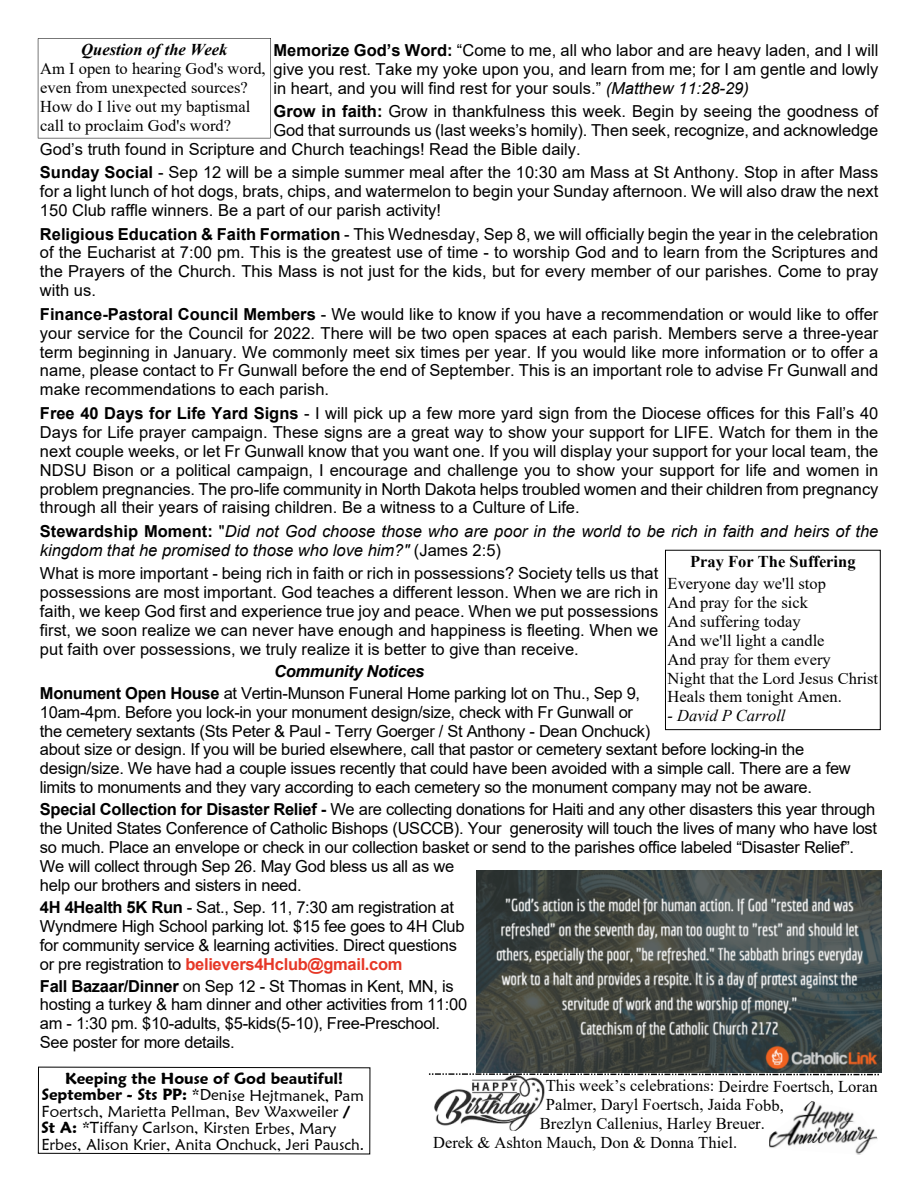
<style>
.page{position:relative;width:918px;height:1188px;background:#fff}
.page>*{position:absolute;margin:0;border:0;box-sizing:border-box;transform-origin:0 0}
.t1{font:16.5px/18.9px "Arial";letter-spacing:-.015em;color:#000;text-align:justify}
.t2{font:16.5px/18.9px "Times New Roman";color:#000}
.t3{font:italic 16.5px/18.9px "Arial";color:#000}
.t4{font:700 16.5px "Times New Roman";color:#000}
.t5{font:italic 700 16.5px "Times New Roman";color:#000}
.t6{font:italic 16.5px "Times New Roman";color:#000}
.t7{font:15.75px/16.5px "Maiandra GD";color:#000}
.s1{font-weight:700}
.s2{font-style:italic}
.s3{font-weight:700;font-style:normal}
.s4{font-style:normal}
.s5{font-weight:700;font-style:italic}
.s6{font-weight:700;color:#e63726}
.s7{font-weight:600}
</style>
<div class="page">
<svg style="left:38px;top:1066px;width:333px;height:89px"></svg>
<svg style="left:429px;top:1073px;width:450px;height:2px"></svg>
<img style="left:434px;top:1075px;width:111px;height:56px">
<img style="left:769px;top:1101px;width:109px;height:54px">
<svg style="left:38px;top:38px;width:233px;height:100px"></svg>
<div style="left:665px;top:550px;width:216px;height:180px;border:1px solid #000"></div>
<img style="left:476px;top:870px;width:406px;height:203px">
<p class="t5" style="left:81px;top:44px;width:148px">Question of the Week</p>
<p class="t2" style="left:40px;top:60px;width:227px">Am I open to hearing God's word, even from unexpected sources?<br>How do I live out my baptismal call to proclaim God's word?</p>
<p class="t1" style="left:273px;top:42px;width:606px"><span class="s1">Memorize God’s Word:</span> “Come to me, all who labor and are heavy laden, and I will give you rest. Take my yoke upon you, and learn from me; for I am gentle and lowly in heart, and you will find rest for your souls.” <span class="s2">(Matthew 11:28-29)</span></p>
<p class="t1" style="left:273px;top:103px;width:606px"><span class="s1">Grow in faith:</span> Grow in thankfulness this week. Begin by seeing the goodness of</p>
<p class="t1" style="left:273px;top:122px;width:606px">God that surrounds us (last weeks’s homily). Then seek, recognize, and acknowledge</p>
<p class="t1" style="left:40px;top:141px;width:542px">God’s truth found in Scripture and Church teachings! Read the Bible daily.</p>
<p class="t1" style="left:40px;top:165px;width:840px"><span class="s1">Sunday Social</span> - Sep 12 will be a simple summer meal after the 10:30 am Mass at St Anthony. Stop in after Mass for a light lunch of hot dogs, brats, chips, and watermelon to begin your Sunday afternoon. We will also draw the next 150 Club raffle winners. Be a part of our parish activity!</p>
<p class="t1" style="left:40px;top:226px;width:840px"><span class="s1">Religious Education &amp; Faith Formation</span> - This Wednesday, Sep 8, we will officially begin the year in the celebration of the Eucharist at 7:00 pm. This is the greatest use of time - to worship God and to learn from the Scriptures and the Prayers of the Church. This Mass is not just for the kids, but for every member of our parishes. Come to pray with us.</p>
<p class="t1" style="left:40px;top:306px;width:840px"><span class="s1">Finance-Pastoral Council Members</span> - We would like to know if you have a recommendation or would like to offer your service for the Council for 2022. There will be two open spaces at each parish. Members serve a three-year term beginning in January. We commonly meet six times per year. If you would like more information or to offer a name, please contact to Fr Gunwall before the end of September. This is an important role to advise Fr Gunwall and make recommendations to each parish.</p>
<p class="t1" style="left:40px;top:405px;width:840px"><span class="s1">Free 40 Days for Life Yard Signs</span> - I will pick up a few more yard sign from the Diocese offices for this Fall’s 40<br>Days for Life prayer campaign. These signs are a great way to show your support for LIFE. Watch for them in the next couple weeks, or let Fr Gunwall know that you want one. If you will display your support for your local team, the NDSU Bison or a political campaign, I encourage and challenge you to show your support for life and women in problem pregnancies. The pro-life community in North Dakota helps troubled women and their children from pregnancy through all their years of raising children. Be a witness to a Culture of Life.</p>
<p class="t3" style="left:40px;top:523px;width:840px"><span class="s3">Stewardship Moment:</span> <span class="s4">"</span>Did not God choose those who are poor in the world to be rich in faith and heirs of the kingdom that he promised to those who love him?" <span class="s4">(James 2:5)</span></p>
<p class="t1" style="left:40px;top:565px;width:620px">What is more important - being rich in faith or rich in possessions? Society tells us that possessions are most important. God teaches a different lesson. When we are rich in faith, we keep God first and experience true joy and peace. When we put possessions first, we soon realize we can never have enough and happiness is fleeting. When we put faith over possessions, we truly realize it is better to give than receive.</p>
<p class="t1" style="left:40px;top:662px;width:602px;line-height:21.9px;text-indent:234px"><span class="s5">Community Notices<br></span><span class="s1">Monument Open House</span> at Vertin-Munson Funeral Home parking lot on Thu., Sep 9,</p>
<p class="t1" style="left:40px;top:704px;width:812px;text-align:left">10am-4pm. Before you lock-in your monument design/size, check with Fr Gunwall or<br>the cemetery sextants (Sts Peter &amp; Paul - Terry Goerger / St Anthony - Dean Onchuck)<br>about size or design. If you will be buried elsewhere, call that pastor or cemetery sextant before locking-in the design/size. We have had a couple issues recently that could have been avoided with a simple call. There are a few limits to monuments and they vary according to each cemetery so the monument company may not be aware.</p>
<p class="t1" style="left:40px;top:802px;width:839px;text-align:left"><span class="s1">Special Collection for Disaster Relief -</span> We are collecting donations for Haiti and any other disasters this year through the United States Conference of Catholic Bishops (USCCB). Your generosity will touch the lives of many who have lost so much. Place an envelope or check in our collection basket or send to the parishes office labeled “Disaster Relief”.<br>We will collect through Sep 26. May God bless us all as we<br>help our brothers and sisters in need.</p>
<p class="t1" style="left:40px;top:899px;width:426px;text-align:left"><span class="s1">4H 4Health 5K Run</span> - Sat., Sep. 11, 7:30 am registration at Wyndmere High School parking lot. $15 fee goes to 4H Club for community service &amp; learning activities. Direct questions or pre registration to <span class="s6">believers4Hclub@gmail.com</span></p>
<p class="t1" style="left:40px;top:978px;width:429px;text-align:left"><span class="s1">Fall Bazaar/Dinner</span> on Sep 12 - St Thomas in Kent, MN, is hosting a turkey &amp; ham dinner and other activities from 11:00 am - 1:30 pm. $10-adults, $5-kids(5-10), Free-Preschool.<br>See poster for more details.</p>
<p class="t7" style="left:42px;top:1072px;width:324px;text-indent:24px"><span class="s7">Keeping the House of God beautiful!<br>September - Sts PP:</span> *Denise Hejtmanek, Pam Foertsch, Marietta Pellman, Bev Waxweiler <span class="s7">/ St A:</span> *Tiffany Carlson, Kirsten Erbes, Mary Erbes, Alison Krier, Anita Onchuck, Jeri Pausch.</p>
<p class="t2" style="left:546px;top:1078px;width:333px">This week’s celebrations: Deirdre Foertsch, Loran</p>
<p class="t4" style="left:690px;top:556px;width:167px">Pray For The Suffering</p>
<p class="t2" style="left:668px;top:575px;width:212px">Everyone day we'll stop<br>And pray for the sick<br>And suffering today<br>And we'll light a candle<br>And pray for them every<br>Night that the Lord Jesus Christ<br>Heals them tonight Amen.</p>
<p class="t6" style="left:668px;top:710px;width:119px">- David P Carroll</p>
<p class="t2" style="left:546px;top:1097px;width:239px">Palmer, Daryl Foertsch, Jaida Fobb,</p>
<p class="t2" style="left:540px;top:1116px;width:226px">Brezlyn Callenius, Harley Breuer.</p>
<p class="t2" style="left:433px;top:1135px;width:306px">Derek &amp; Ashton Mauch, Don &amp; Donna Thiel.</p>
</div>
